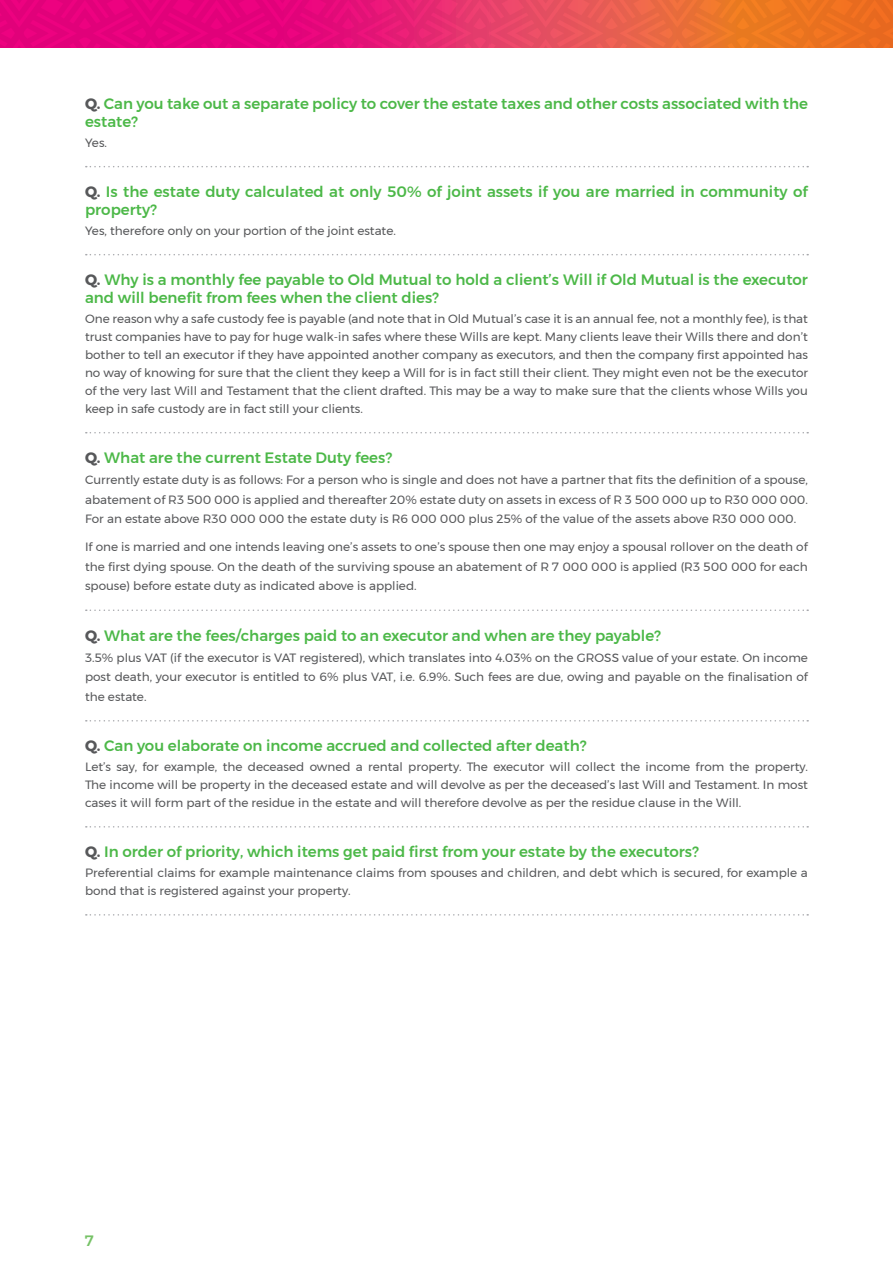
<style>
.page{position:relative;width:893px;height:1263px;background:#fff}
.page>*{position:absolute;margin:0;border:0;box-sizing:border-box;transform-origin:0 0}
.green_heading{font:500 15px/18px "Montserrat";color:#4cb848}
.t1{font:500 15px "Montserrat";color:#76c266}
.body_line{font:12px/18px "Montserrat";color:#57585a;text-align:justify}
.s1{font-weight:700;color:#57585a}
</style>
<div class="page">
<svg style="left:0;top:0;width:893px;height:47px;background:#e8355d"></svg>
<svg style="left:86px;top:166px;width:722px;height:1px"></svg>
<svg style="left:86px;top:254px;width:722px;height:1px"></svg>
<svg style="left:86px;top:432px;width:722px;height:1px"></svg>
<svg style="left:86px;top:609px;width:722px;height:2px"></svg>
<svg style="left:86px;top:720px;width:722px;height:1px"></svg>
<svg style="left:86px;top:826px;width:722px;height:1px"></svg>
<svg style="left:86px;top:914px;width:722px;height:1px"></svg>
<p class="green_heading" style="left:85px;top:95px;width:724px"><span class="s1">Q.</span> Can you take out a separate policy to cover the estate taxes and other costs associated with the estate?</p>
<p class="body_line" style="left:85px;top:133px;width:24px">Yes.</p>
<p class="green_heading" style="left:85px;top:183px;width:724px"><span class="s1">Q.</span> Is the estate duty calculated at only 50% of joint assets if you are married in community of property?</p>
<p class="body_line" style="left:85px;top:221px;width:312px">Yes, therefore only on your portion of the joint estate.</p>
<p class="green_heading" style="left:85px;top:271px;width:724px"><span class="s1">Q.</span> Why is a monthly fee payable to Old Mutual to hold a client’s Will if Old Mutual is the executor and will benefit from fees when the client dies?</p>
<p class="body_line" style="left:85px;top:309px;width:724px">One reason why a safe custody fee is payable (and note that in Old Mutual’s case it is an annual fee, not a monthly fee), is that trust companies have to pay for huge walk-in safes where these Wills are kept. Many clients leave their Wills there and don’t bother to tell an executor if they have appointed another company as executors, and then the company first appointed has no way of knowing for sure that the client they keep a Will for is in fact still their client. They might even not be the executor of the very last Will and Testament that the client drafted. This may be a way to make sure that the clients whose Wills you keep in safe custody are in fact still your clients.</p>
<p class="green_heading" style="left:85px;top:449px;width:309px"><span class="s1">Q.</span> What are the current Estate Duty fees?</p>
<p class="body_line" style="left:85px;top:470px;width:724px;line-height:19.5px">Currently estate duty is as follows: For a person who is single and does not have a partner that fits the definition of a spouse, abatement of R3 500 000 is applied and thereafter 20% estate duty on assets in excess of R 3 500 000 up to R30 000 000.<br>For an estate above R30 000 000 the estate duty is R6 000 000 plus 25% of the value of the assets above R30 000 000.</p>
<p class="body_line" style="left:85px;top:537px;width:724px;line-height:19.5px">If one is married and one intends leaving one’s assets to one’s spouse then one may enjoy a spousal rollover on the death of the first dying spouse. On the death of the surviving spouse an abatement of R 7 000 000 is applied (R3 500 000 for each spouse) before estate duty as indicated above is applied.</p>
<p class="green_heading" style="left:85px;top:626px;width:577px"><span class="s1">Q.</span> What are the fees/charges paid to an executor and when are they payable?</p>
<p class="body_line" style="left:85px;top:648px;width:724px;line-height:19.5px">3.5% plus VAT (if the executor is VAT registered), which translates into 4.03% on the GROSS value of your estate. On income post death, your executor is entitled to 6% plus VAT, i.e. 6.9%. Such fees are due, owing and payable on the finalisation of the estate.</p>
<p class="green_heading" style="left:85px;top:737px;width:503px"><span class="s1">Q.</span> Can you elaborate on income accrued and collected after death?</p>
<p class="body_line" style="left:85px;top:757px;width:724px">Let’s say, for example, the deceased owned a rental property. The executor will collect the income from the property.<br>The income will be property in the deceased estate and will devolve as per the deceased’s last Will and Testament. In most cases it will form part of the residue in the estate and will therefore devolve as per the residue clause in the Will.</p>
<p class="green_heading" style="left:85px;top:843px;width:615px"><span class="s1">Q.</span> In order of priority, which items get paid first from your estate by the executors?</p>
<p class="body_line" style="left:85px;top:863px;width:724px">Preferential claims for example maintenance claims from spouses and children, and debt which is secured, for example a bond that is registered against your property.</p>
<p class="t1" style="left:85px;top:1229px;width:10px">7</p>
</div>
